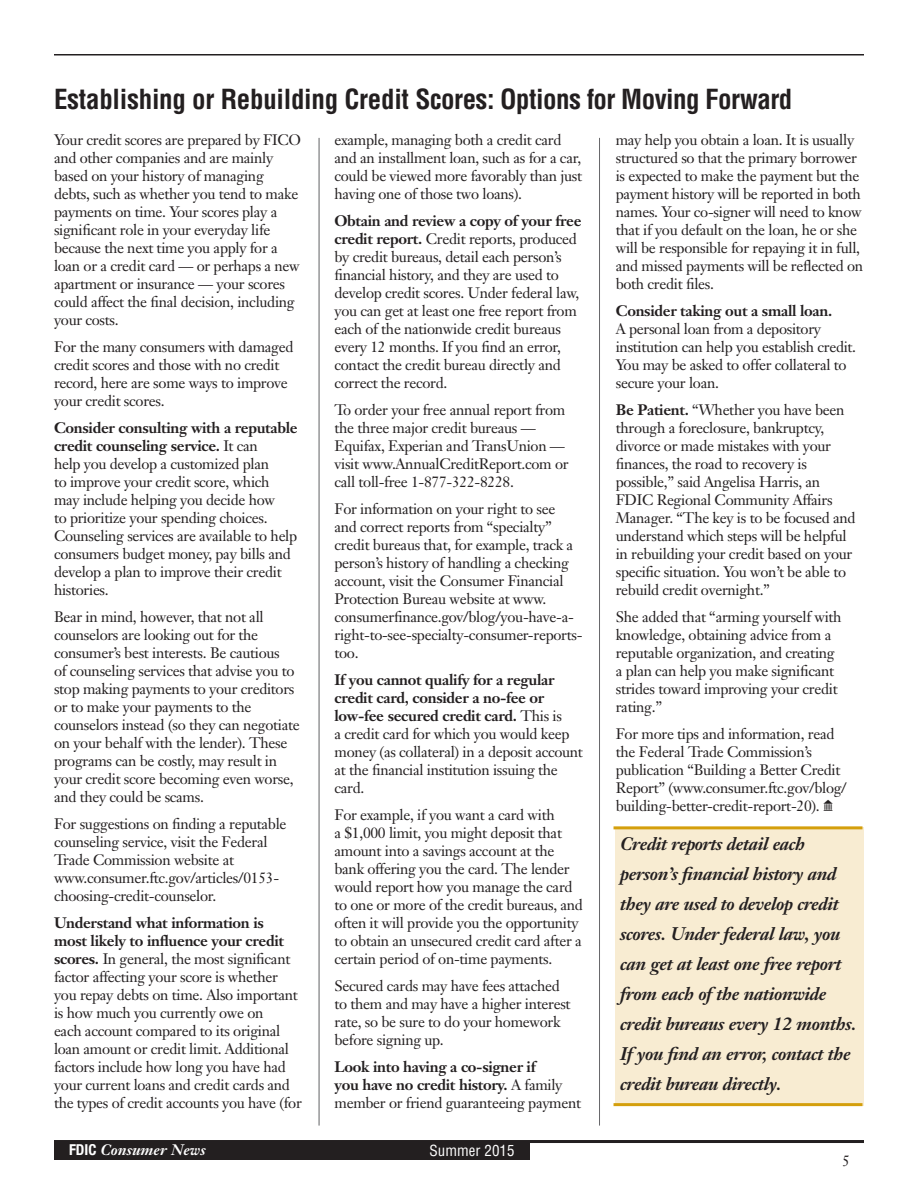
<style>
.page{position:relative;width:918px;height:1188px;background:#fff}
.page>*{position:absolute;margin:0;border:0;box-sizing:border-box;transform-origin:0 0}
.t1{font:700 condensed 27px "Helvetica";letter-spacing:-.01em;color:#231f20}
.t2{font:italic 700 18px/30px "Janson Text";letter-spacing:-.02em;color:#231f20}
.t3{font:15px/18px "Janson Text";letter-spacing:-.02em;color:#231f20}
.t4{font:700 15px/18px "Janson Text";letter-spacing:-.02em;color:#231f20}
.t5{font:italic 700 15px "Janson Text";color:#fff}
.t6{font:condensed 15px "Helvetica";color:#fff}
.s1{font-weight:700}
.s2{font-weight:400}
.s3{font-family:"Carta"}
.s4{font-family:"Helvetica Neue";font-style:normal;font-stretch:condensed}
</style>
<div class="page">
<hr style="left:54px;top:1140px;width:810px;height:3px;background:#231f20">
<div style="left:54px;top:1141px;width:476px;height:19px;background:#231f20"></div>
<hr style="left:54px;top:54px;width:810px;height:2px;background:#231f20">
<div style="left:616px;top:828px;width:248px;height:278px;background:#f8ecd2"></div>
<hr style="left:614px;top:826px;width:248px;height:3px;background:#d49f0c">
<hr style="left:614px;top:1103px;width:248px;height:3px;background:#d49f0c">
<h1 class="t1" style="left:54px;top:82px;width:740px">Establishing or Rebuilding Credit Scores: Options for Moving Forward</h1>
<p class="t3" style="left:335px;top:131px;width:249px">example, managing both a credit card and an installment loan, such as for a car, could be viewed more favorably than just having one of those two loans).</p>
<p class="t3" style="left:335px;top:212px;width:248px"><span class="s1">Obtain and review a copy of your free credit report.</span> Credit reports, produced by credit bureaus, detail each person’s financial history, and they are used to develop credit scores. Under federal law, you can get at least one free report from each of the nationwide credit bureaus every 12 months. If you find an error, contact the credit bureau directly and correct the record.</p>
<p class="t3" style="left:335px;top:401px;width:236px">To order your free annual report from the three major credit bureaus — Equifax, Experian and TransUnion — visit www.AnnualCreditReport.com or call toll-free 1-877-322-8228.</p>
<p class="t3" style="left:335px;top:500px;width:250px">For information on your right to see<br>and correct reports from “specialty” credit bureaus that, for example, track a person’s history of handling a checking account, visit the Consumer Financial Protection Bureau website at www. consumerfinance.gov/blog/you-have-a&shy;right-to-see-specialty-consumer-reports&shy;too.</p>
<p class="t3" style="left:335px;top:671px;width:250px"><span class="s1">If you cannot qualify for a regular credit card, consider a no-fee or low-fee secured credit card.</span> This is<br>a credit card for which you would keep money (as collateral) in a deposit account at the financial institution issuing the card.</p>
<p class="t3" style="left:335px;top:806px;width:250px">For example, if you want a card with<br>a $1,000 limit, you might deposit that amount into a savings account at the bank offering you the card. The lender would report how you manage the card to one or more of the credit bureaus, and often it will provide you the opportunity to obtain an unsecured credit card after a certain period of on-time payments.</p>
<p class="t3" style="left:335px;top:977px;width:238px">Secured cards may have fees attached to them and may have a higher interest rate, so be sure to do your homework before signing up.</p>
<p class="t4" style="left:335px;top:1058px;width:248px">Look into having a co-signer if<br>you have no credit history. <span class="s2">A family member or friend guaranteeing payment</span></p>
<p class="t3" style="left:54px;top:131px;width:248px">Your credit scores are prepared by FICO and other companies and are mainly based on your history of managing debts, such as whether you tend to make payments on time. Your scores play a significant role in your everyday life because the next time you apply for a loan or a credit card — or perhaps a new apartment or insurance — your scores could affect the final decision, including your costs.</p>
<p class="t3" style="left:54px;top:338px;width:241px">For the many consumers with damaged credit scores and those with no credit record, here are some ways to improve your credit scores.</p>
<p class="t3" style="left:54px;top:419px;width:245px"><span class="s1">Consider consulting with a reputable credit counseling service.</span> It can<br>help you develop a customized plan<br>to improve your credit score, which may include helping you decide how<br>to prioritize your spending choices.<br>Counseling services are available to help consumers budget money, pay bills and develop a plan to improve their credit histories.</p>
<p class="t3" style="left:54px;top:608px;width:247px">Bear in mind, however, that not all counselors are looking out for the consumer’s best interests. Be cautious<br>of counseling services that advise you to stop making payments to your creditors or to make your payments to the counselors instead (so they can negotiate on your behalf with the lender). These programs can be costly, may result in your credit score becoming even worse, and they could be scams.</p>
<p class="t3" style="left:54px;top:815px;width:234px">For suggestions on finding a reputable counseling service, visit the Federal Trade Commission website at www.consumer.ftc.gov/articles/0153- choosing-credit-counselor.</p>
<p class="t3" style="left:54px;top:914px;width:249px"><span class="s1">Understand what information is<br>most likely to influence your credit scores.</span> In general, the most significant factor affecting your score is whether you repay debts on time. Also important is how much you currently owe on<br>each account compared to its original loan amount or credit limit. Additional factors include how long you have had your current loans and credit cards and the types of credit accounts you have (for</p>
<p class="t3" style="left:616px;top:131px;width:249px">may help you obtain a loan. It is usually structured so that the primary borrower is expected to make the payment but the payment history will be reported in both names. Your co-signer will need to know that if you default on the loan, he or she will be responsible for repaying it in full, and missed payments will be reflected on both credit files.</p>
<p class="t4" style="left:616px;top:302px;width:218px">Consider taking out a small loan.</p>
<p class="t3" style="left:616px;top:320px;width:242px">A personal loan from a depository institution can help you establish credit.<br>You may be asked to offer collateral to secure your loan.</p>
<p class="t3" style="left:616px;top:401px;width:241px"><span class="s1">Be Patient.</span> “Whether you have been through a foreclosure, bankruptcy, divorce or made mistakes with your finances, the road to recovery is possible,” said Angelisa Harris, an FDIC Regional Community Affairs Manager. “The key is to be focused and understand which steps will be helpful in rebuilding your credit based on your specific situation. You won’t be able to rebuild credit overnight.”</p>
<p class="t3" style="left:616px;top:608px;width:227px">She added that “arming yourself with knowledge, obtaining advice from a reputable organization, and creating a plan can help you make significant strides toward improving your credit rating.”</p>
<p class="t3" style="left:616px;top:725px;width:233px">For more tips and information, read the Federal Trade Commission’s publication “Building a Better Credit Report” (www.consumer.ftc.gov/blog/ building-better-credit-report-20). <span class="s3">Q</span></p>
<p class="t2" style="left:620px;top:828px;width:238px">Credit reports detail each person’s financial history and they are used to develop credit scores. Under federal law, you can get at least one free report from each of the nationwide credit bureaus every 12 months.<br>If you find an error, contact the credit bureau directly.</p>
<p class="t5" style="left:69px;top:1140px;width:138px"><span class="s4">FDIC</span> Consumer News</p>
<p class="t6" style="left:430px;top:1141px;width:86px">Summer 2015</p>
<p class="t3" style="left:842px;top:1152px;width:9px">5</p>
</div>
